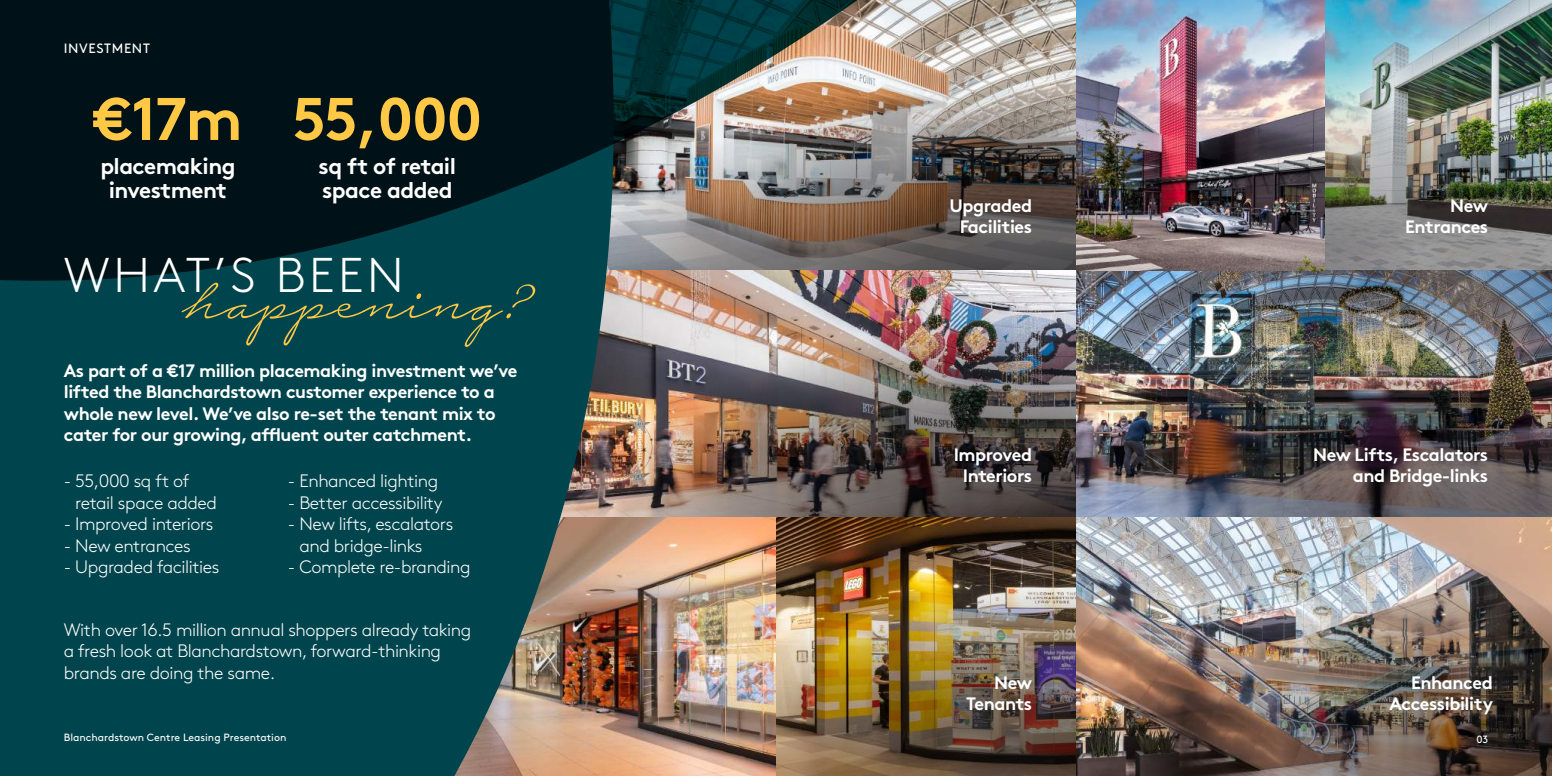
<style>
.page{position:relative;width:1552px;height:776px;background:#fff}
.page>*{position:absolute;margin:0;border:0;box-sizing:border-box;transform-origin:0 0}
.t1{font:100 85.65px "Notera 2 PERSONALUSEONLY";color:#ffc845}
.t2{font:700 60px "Brown Std";letter-spacing:-.025em;color:#ffc845}
.t3{font:300 48.75px "Brown Std";letter-spacing:.075em;color:#fff}
.t4{font:700 22.5px/24px "Brown Std";letter-spacing:-.025em;color:#fff;text-align:center}
.t5{font:700 18px/21px "Brown Std";letter-spacing:-.025em;color:#fff;text-align:right}
.t6{font:300 18px/21.6px "Brown Std";letter-spacing:-.025em;color:#fff}
.t7{font:13.5px "Brown Std";letter-spacing:.05em;color:#fff}
.t8{font:10.5px "Brown Std";color:#fff}
</style>
<div class="page">
<img style="left:1324px;top:0;width:228px;height:80px">
<img style="left:872px;top:0;width:452px;height:97px">
<img style="left:574px;top:88px;width:853px;height:410px;border-radius:50%">
<img style="left:633px;top:270px;width:444px;height:169px">
<img style="left:591px;top:323px;width:853px;height:410px;border-radius:50%">
<img style="left:1077px;top:270px;width:52px;height:247px">
<img style="left:1091px;top:324px;width:461px;height:193px">
<img style="left:633px;top:517px;width:919px;height:259px">
<img style="left:1129px;top:80px;width:423px;height:332px">
<img style="left:702px;top:549px;width:850px;height:227px">
<svg style="left:0;top:292px;width:633px;height:484px;background:#164c51"></svg>
<svg style="left:0;top:0;width:872px;height:292px;background:#243739"></svg>
<img style="left:1133px;top:567px;width:419px;height:209px">
<p class="t7" style="left:64px;top:40px;width:88px">INVESTMENT</p>
<h2 class="t2" style="left:93px;top:82px;width:151px">€17m</h2>
<p class="t4" style="left:100px;top:154px;width:137px">placemaking investment</p>
<h2 class="t2" style="left:292px;top:82px;width:192px">55,000</h2>
<p class="t4" style="left:319px;top:154px;width:139px;text-align:left">sq ft of retail space added</p>
<h3 class="t3" style="left:64px;top:248px;width:341px">WHAT’S BEEN</h3>
<h1 class="t1" style="left:182px;top:244px;width:351px">happening?</h1>
<p class="t5" style="left:64px;top:359px;width:455px;line-height:21.6px;text-align:left">As part of a €17 million placemaking investment we’ve lifted the Blanchardstown customer experience to a whole new level. We’ve also re-set the tenant mix to cater for our growing, affluent outer catchment.</p>
<p class="t6" style="left:75px;top:470px;width:143px;text-indent:-12px">- 55,000 sq ft of retail space added</p>
<p class="t6" style="left:64px;top:513px;width:151px">- Improved interiors</p>
<p class="t6" style="left:64px;top:535px;width:129px">- New entrances</p>
<p class="t6" style="left:64px;top:557px;width:157px">- Upgraded facilities</p>
<p class="t6" style="left:288px;top:470px;width:152px">- Enhanced lighting</p>
<p class="t6" style="left:288px;top:492px;width:156px">- Better accessibility</p>
<p class="t6" style="left:299px;top:513px;width:155px;text-indent:-12px">- New lifts, escalators and bridge-links</p>
<p class="t6" style="left:288px;top:557px;width:184px">- Complete re-branding</p>
<p class="t6" style="left:64px;top:619px;width:409px">With over 16.5 million annual shoppers already taking a fresh look at Blanchardstown, forward-thinking brands are doing the same.</p>
<p class="t5" style="left:949px;top:196px;width:84px;text-align:center">Upgraded<br>Facilities</p>
<p class="t5" style="left:1405px;top:196px;width:85px">New<br>Entrances</p>
<p class="t5" style="left:954px;top:444px;width:80px;text-align:center">Improved<br>Interiors</p>
<p class="t5" style="left:966px;top:673px;width:68px">New<br>Tenants</p>
<p class="t5" style="left:1313px;top:444px;width:177px">New Lifts, Escalators and Bridge-links</p>
<p class="t5" style="left:1389px;top:673px;width:105px">Enhanced<br>Accessibility</p>
<p class="t8" style="left:64px;top:732px;width:224px">Blanchardstown Centre Leasing Presentation</p>
<p class="t8" style="left:1476px;top:734px;width:13px">03</p>
</div>
